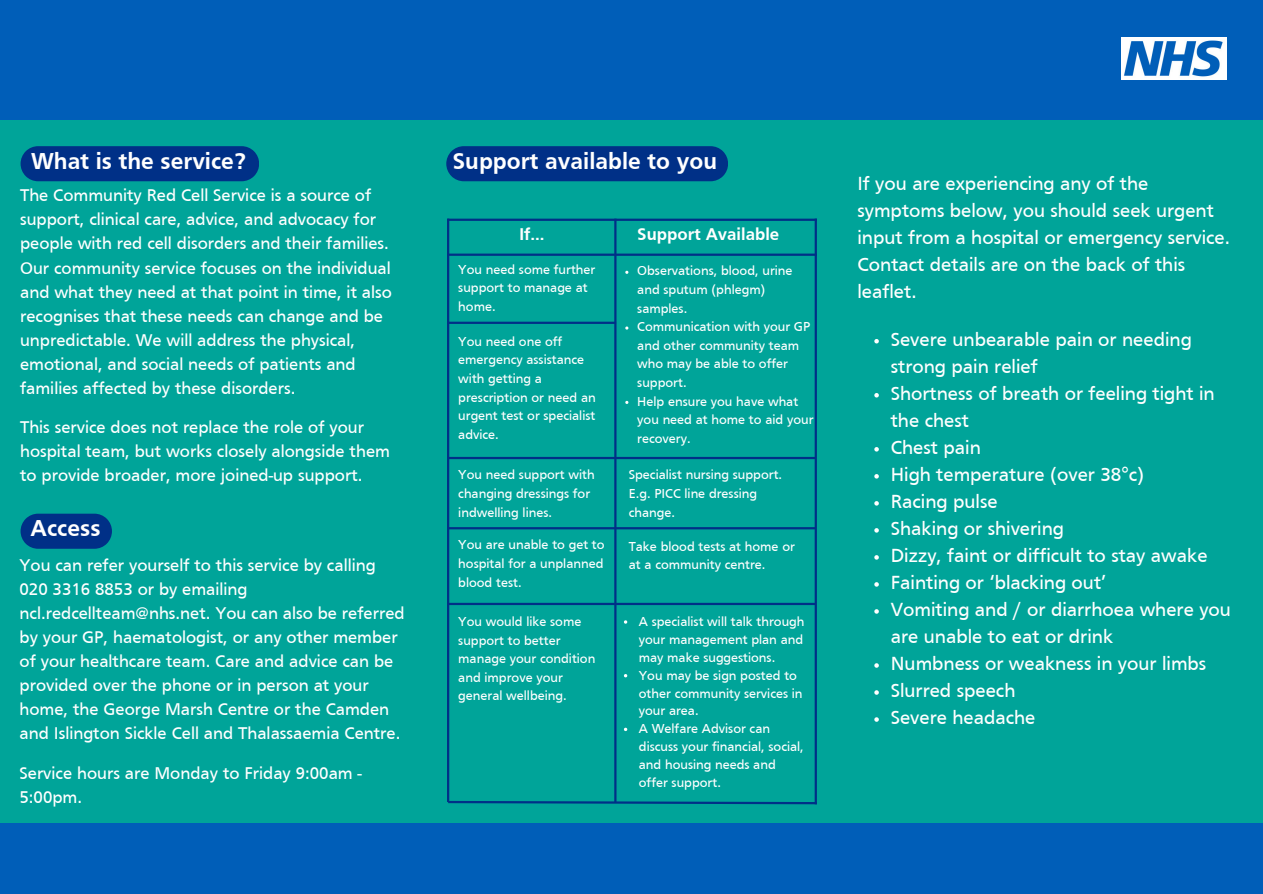
<style>
.page{position:relative;width:1263px;height:894px;background:#fff}
.page>*{position:absolute;margin:0;border:0;box-sizing:border-box;transform-origin:0 0}
.t1{font:700 23.7px "Frutiger";color:#fff}
.t2{font:19.65px/27px "Frutiger";color:#fff}
.t3{font:17.55px/24px "Frutiger";color:#fff}
.t4{font:700 17.55px "Frutiger";color:#fff}
.t5{font:13.35px/18.6px "Frutiger";color:#fff}
</style>
<div class="page">
<div style="left:0;top:0;width:1263px;height:893px;background:#00a499"></div>
<div style="left:0;top:0;width:1263px;height:119px;background:#005eb8"></div>
<img style="left:1121px;top:38px;width:105px;height:41px">
<div style="left:0;top:822px;width:1263px;height:71px;background:#005eb8"></div>
<svg style="left:21px;top:513px;width:91px;height:35px;background:#003a88"></svg>
<div style="left:446px;top:146px;width:282px;height:35px;background:#003087"></div>
<svg style="left:874px;top:339px;width:5px;height:4px"></svg>
<svg style="left:874px;top:393px;width:5px;height:4px"></svg>
<svg style="left:874px;top:447px;width:5px;height:4px"></svg>
<svg style="left:874px;top:474px;width:5px;height:4px"></svg>
<svg style="left:874px;top:501px;width:5px;height:4px"></svg>
<svg style="left:874px;top:528px;width:5px;height:4px"></svg>
<svg style="left:874px;top:555px;width:5px;height:4px"></svg>
<svg style="left:874px;top:582px;width:5px;height:4px"></svg>
<svg style="left:874px;top:609px;width:5px;height:4px"></svg>
<svg style="left:874px;top:663px;width:5px;height:4px"></svg>
<svg style="left:874px;top:690px;width:5px;height:4px"></svg>
<svg style="left:874px;top:717px;width:5px;height:4px"></svg>
<div style="left:21px;top:146px;width:238px;height:35px;background:#003087"></div>
<hr style="left:448px;top:321px;width:168px;height:3px;background:#003087">
<hr style="left:448px;top:457px;width:368px;height:2px;background:#003087">
<hr style="left:448px;top:527px;width:368px;height:2px;background:#003087">
<hr style="left:447px;top:253px;width:370px;height:3px;background:#003087">
<hr style="left:815px;top:218px;width:2px;height:586px;background:#003087">
<hr style="left:447px;top:218px;width:370px;height:3px;background:#003087">
<hr style="left:614px;top:218px;width:2px;height:583px;background:#003087">
<hr style="left:447px;top:218px;width:2px;height:583px;background:#003087">
<svg style="left:447px;top:799px;width:370px;height:6px"></svg>
<hr style="left:448px;top:602px;width:368px;height:3px;background:#003087">
<p class="t1" style="left:31px;top:152px;width:216px">What is the service?</p>
<p class="t3" style="left:20px;top:185px;width:373px">The Community Red Cell Service is a source of support, clinical care, advice, and advocacy for people with red cell disorders and their families.<br>Our community service focuses on the individual and what they need at that point in time, it also recognises that these needs can change and be unpredictable. We will address the physical, emotional, and social needs of patients and families affected by these disorders.</p>
<p class="t3" style="left:20px;top:417px;width:371px">This service does not replace the role of your hospital team, but works closely alongside them to provide broader, more joined-up support.</p>
<h1 class="t1" style="left:31px;top:518px;width:72px">Access</h1>
<p class="t3" style="left:20px;top:554px;width:387px">You can refer yourself to this service by calling 020 3316 8853 or by emailing ncl.redcellteam@nhs.net. You can also be referred by your GP, haematologist, or any other member of your healthcare team. Care and advice can be provided over the phone or in person at your home, the George Marsh Centre or the Camden and Islington Sickle Cell and Thalassaemia Centre.</p>
<p class="t3" style="left:20px;top:762px;width:344px">Service hours are Monday to Friday 9:00am -<br>5:00pm.</p>
<h4 class="t1" style="left:452px;top:152px;width:266px">Support available to you</h4>
<p class="t4" style="left:519px;top:227px;width:27px">If...</p>
<p class="t4" style="left:637px;top:227px;width:144px">Support Available</p>
<h2 class="t5" style="left:458px;top:261px;width:139px">You need some further support to manage at home.</h2>
<p class="t5" style="left:637px;top:263px;width:157px">Observations, blood, urine and sputum (phlegm) samples.</p>
<p class="t5" style="left:637px;top:318px;width:174px">Communication with your GP and other community team who may be able to offer support.</p>
<p class="t5" style="left:637px;top:393px;width:178px">Help ensure you have what you need at home to aid your recovery.</p>
<p class="t5" style="left:458px;top:466px;width:138px">You need support with changing dressings for indwelling lines.</p>
<p class="t5" style="left:458px;top:536px;width:148px;text-align:justify">You are unable to get to hospital for a unplanned blood test.</p>
<p class="t5" style="left:458px;top:333px;width:139px">You need one off emergency assistance with getting a prescription or need an urgent test or specialist advice.</p>
<p class="t5" style="left:629px;top:466px;width:155px">Specialist nursing support.<br>E.g. PICC line dressing change.</p>
<p class="t5" style="left:629px;top:538px;width:168px">Take blood tests at home or at a community centre.</p>
<p class="t5" style="left:458px;top:613px;width:139px">You would like some support to better manage your condition and improve your general wellbeing.</p>
<p class="t5" style="left:639px;top:613px;width:167px;line-height:17.9px;text-align:justify">A specialist will talk through your management plan and may make suggestions.</p>
<p class="t5" style="left:639px;top:667px;width:165px;line-height:17.9px">You may be sign posted to other community services in your area.</p>
<p class="t5" style="left:639px;top:720px;width:166px;line-height:17.9px">A Welfare Advisor can discuss your financial, social, and housing needs and offer support.</p>
<h4 class="t2" style="left:857px;top:172px;width:374px">If you are experiencing any of the symptoms below, you should seek urgent input from a hospital or emergency service.<br>Contact details are on the back of this leaflet.</h4>
<h1 class="t2" style="left:891px;top:327px;width:303px">Severe unbearable pain or needing strong pain relief</h1>
<h4 class="t2" style="left:891px;top:381px;width:325px">Shortness of breath or feeling tight in the chest</h4>
<h4 class="t2" style="left:891px;top:435px;width:92px">Chest pain</h4>
<h1 class="t2" style="left:891px;top:462px;width:255px">High temperature (over 38°c)</h1>
<h3 class="t2" style="left:891px;top:489px;width:108px">Racing pulse</h3>
<h3 class="t2" style="left:891px;top:516px;width:175px">Shaking or shivering</h3>
<p class="t2" style="left:891px;top:543px;width:318px">Dizzy, faint or difficult to stay awake</p>
<p class="t2" style="left:891px;top:570px;width:217px">Fainting or ‘blacking out’</p>
<p class="t2" style="left:891px;top:597px;width:342px">Vomiting and / or diarrhoea where you are unable to eat or drink</p>
<p class="t2" style="left:891px;top:651px;width:317px">Numbness or weakness in your limbs</p>
<p class="t2" style="left:891px;top:678px;width:126px">Slurred speech</p>
<p class="t2" style="left:891px;top:705px;width:146px">Severe headache</p>
</div>
